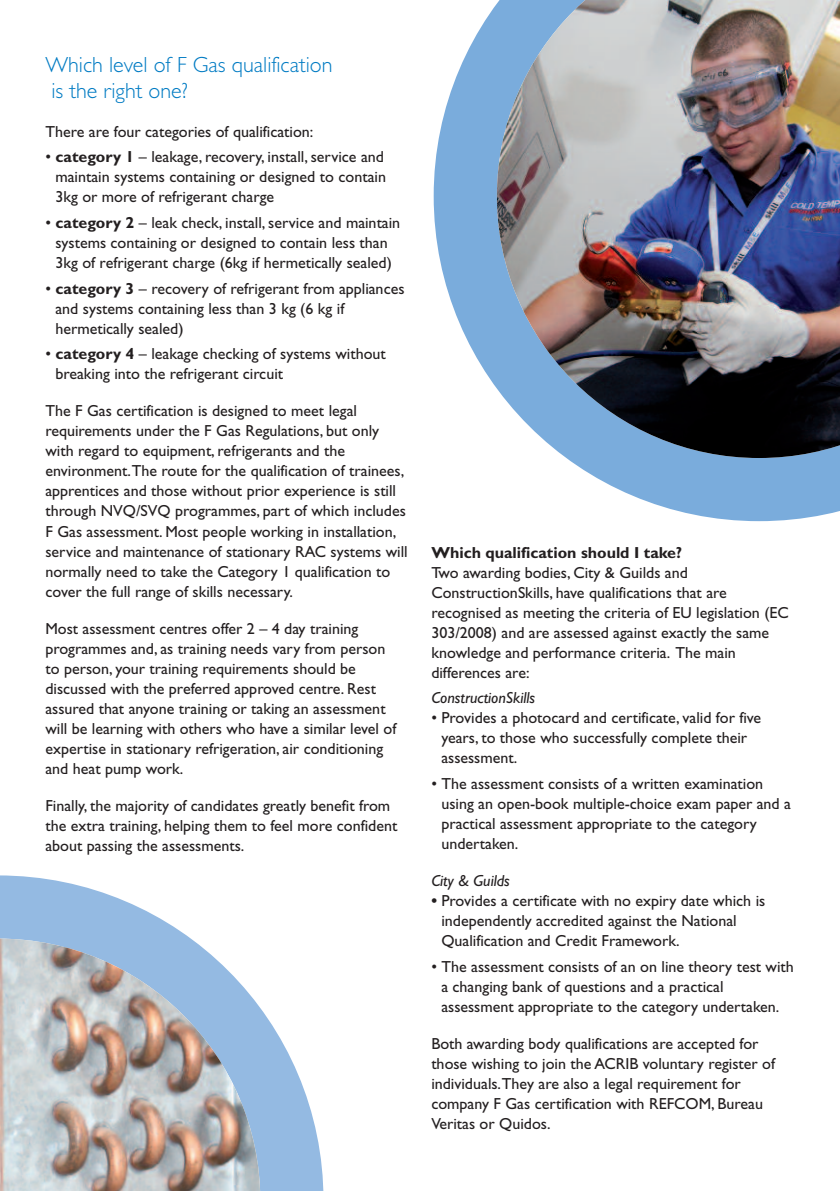
<style>
.page{position:relative;width:840px;height:1191px;background:#fff}
.page>*{position:absolute;margin:0;border:0;box-sizing:border-box;transform-origin:0 0}
.t1{font:300 22px/26px "Gill Sans";color:#007bc3}
.t2{font:16px/20px "Gill Sans";color:#231f20}
.t3{font:700 16px "Gill Sans";color:#231f20}
.t4{font:italic 16px "Gill Sans";color:#231f20}
.s1{font-weight:700}
</style>
<div class="page">
<svg style="left:433px;top:5px;width:406px;height:516px;fill:#7aacdc"></svg>
<img style="left:496px;top:0;width:343px;height:458px">
<svg style="left:0;top:875px;width:323px;height:316px"></svg>
<img style="left:0;top:938px;width:260px;height:253px">
<h1 class="t1" style="left:45px;top:53px;width:288px">Which level of F Gas qualification is the right one?</h1>
<p class="t2" style="left:45px;top:123px;width:269px">There are four categories of qualification:</p>
<p class="t2" style="left:55px;top:148px;width:332px;text-indent:-10px">• <span class="s1">category 1</span> – leakage, recovery, install, service and maintain systems containing or designed to contain<br>3kg or more of refrigerant charge</p>
<p class="t2" style="left:45px;top:214px;width:356px;text-align:center">• <span class="s1">category 2</span> – leak check, install, service and maintain systems containing or designed to contain less than<br>3kg of refrigerant charge (6kg if hermetically sealed)</p>
<p class="t2" style="left:55px;top:280px;width:350px;text-indent:-10px">• <span class="s1">category 3</span> – recovery of refrigerant from appliances and systems containing less than 3 kg (6 kg if hermetically sealed)</p>
<p class="t2" style="left:55px;top:345px;width:332px;text-indent:-10px">• <span class="s1">category 4</span> – leakage checking of systems without breaking into the refrigerant circuit</p>
<p class="t2" style="left:45px;top:402px;width:363px">The F Gas certification is designed to meet legal requirements under the F Gas Regulations, but only with regard to equipment, refrigerants and the environment.The route for the qualification of trainees, apprentices and those without prior experience is still through NVQ/SVQ programmes, part of which includes F Gas assessment. Most people working in installation, service and maintenance of stationary RAC systems will normally need to take the Category 1 qualification to cover the full range of skills necessary.</p>
<p class="t2" style="left:45px;top:619px;width:352px">Most assessment centres offer 2 – 4 day training programmes and, as training needs vary from person to person, your training requirements should be discussed with the preferred approved centre. Rest assured that anyone training or taking an assessment will be learning with others who have a similar level of expertise in stationary refrigeration, air conditioning and heat pump work.</p>
<p class="t2" style="left:45px;top:796px;width:353px">Finally, the majority of candidates greatly benefit from the extra training, helping them to feel more confident about passing the assessments.</p>
<p class="t3" style="left:431px;top:546px;width:252px">Which qualification should I take?</p>
<p class="t2" style="left:431px;top:564px;width:359px">Two awarding bodies, City &amp; Guilds and ConstructionSkills, have qualifications that are recognised as meeting the criteria of EU legislation (EC 303/2008) and are assessed against exactly the same knowledge and performance criteria. The main differences are:</p>
<p class="t4" style="left:431px;top:692px;width:105px">ConstructionSkills</p>
<p class="t2" style="left:441px;top:709px;width:321px;text-indent:-10px">• Provides a photocard and certificate, valid for five years, to those who successfully complete their assessment.</p>
<p class="t2" style="left:441px;top:775px;width:351px;text-indent:-10px">• The assessment consists of a written examination using an open-book multiple-choice exam paper and a practical assessment appropriate to the category undertaken.</p>
<p class="t4" style="left:431px;top:874px;width:80px">City &amp; Guilds</p>
<p class="t2" style="left:441px;top:892px;width:325px;text-indent:-10px"><span class="s1">•</span> Provides a certificate with no expiry date which is independently accredited against the National<br>Qualification and Credit Framework.</p>
<p class="t2" style="left:441px;top:958px;width:354px;text-indent:-10px">• The assessment consists of an on line theory test with a changing bank of questions and a practical assessment appropriate to the category undertaken.</p>
<p class="t2" style="left:431px;top:1035px;width:345px">Both awarding body qualifications are accepted for those wishing to join the ACRIB voluntary register of individuals.They are also a legal requirement for company F Gas certification with REFCOM, Bureau Veritas or Quidos.</p>
</div>
